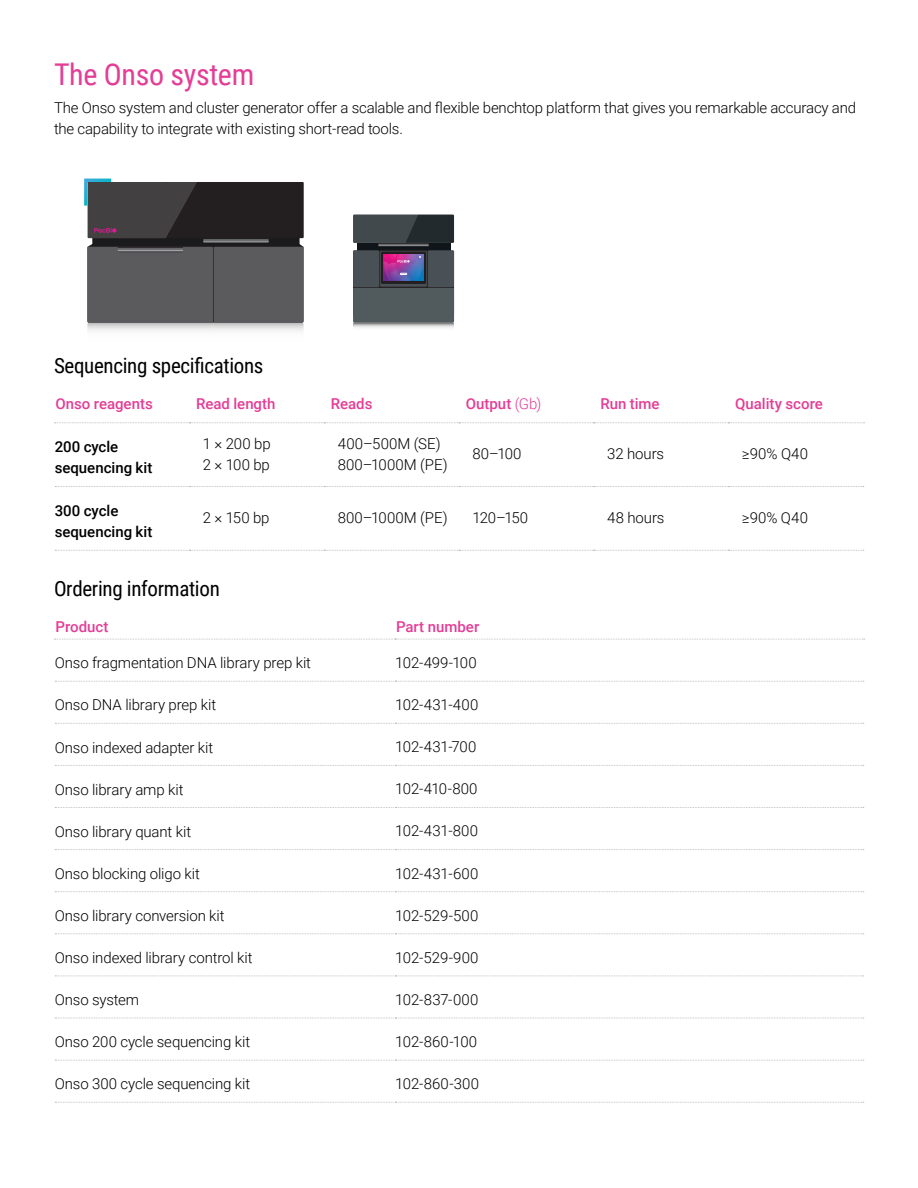
<style>
.page{position:relative;width:918px;height:1188px;background:#fff}
.page>*{position:absolute;margin:0;border:0;box-sizing:border-box;transform-origin:0 0}
.t1{font:30px "Roboto Condensed";letter-spacing:-.01em;color:#e43d96}
.t2{font:21px "Roboto Condensed";letter-spacing:-.015em;color:#000}
.t3{font:300 15px/21px "Roboto";letter-spacing:-.01em;color:#000}
.t4{font:500 15px "Roboto";color:#e43d96}
.t5{font:300 15px/21px "Roboto";letter-spacing:.01em;color:#000}
.t6{font:500 15px/21px "Roboto";color:#000}
.s1{font-weight:300}
</style>
<div class="page">
<svg style="left:84px;top:179px;width:220px;height:152px;background:#555456"></svg>
<div style="left:353px;top:251px;width:101px;height:65px;background:#2e2d2f"></div>
<div style="left:353px;top:288px;width:101px;height:35px;background:#515a5d"></div>
<div style="left:357px;top:243px;width:93px;height:8px;background:#101519"></div>
<div style="left:380px;top:250px;width:47px;height:37px;background:#495156"></div>
<div style="left:380px;top:250px;width:48px;height:37px;border:1px solid #231f20"></div>
<svg style="left:381px;top:252px;width:45px;height:32px"></svg>
<div style="left:428px;top:250px;width:26px;height:37px;background:#495156"></div>
<div style="left:353px;top:250px;width:26px;height:37px;background:#495156"></div>
<svg style="left:384px;top:254px;width:39px;height:27px"></svg>
<div style="left:353px;top:215px;width:101px;height:28px;background:#222a2e"></div>
<svg style="left:353px;top:215px;width:76px;height:32px"></svg>
<svg style="left:353px;top:323px;width:101px;height:5px"></svg>
<svg style="left:54px;top:422px;width:811px;height:1px"></svg>
<svg style="left:55px;top:486px;width:809px;height:1px"></svg>
<svg style="left:55px;top:550px;width:809px;height:1px"></svg>
<svg style="left:54px;top:639px;width:811px;height:1px"></svg>
<svg style="left:55px;top:681px;width:809px;height:1px"></svg>
<svg style="left:55px;top:723px;width:809px;height:1px"></svg>
<svg style="left:55px;top:765px;width:809px;height:1px"></svg>
<svg style="left:55px;top:807px;width:809px;height:1px"></svg>
<svg style="left:55px;top:849px;width:809px;height:1px"></svg>
<svg style="left:55px;top:891px;width:809px;height:1px"></svg>
<svg style="left:55px;top:933px;width:809px;height:1px"></svg>
<svg style="left:55px;top:976px;width:809px;height:1px"></svg>
<svg style="left:55px;top:1018px;width:809px;height:1px"></svg>
<svg style="left:55px;top:1060px;width:809px;height:1px"></svg>
<svg style="left:55px;top:1102px;width:809px;height:1px"></svg>
<h1 class="t1" style="left:54px;top:54px;width:202px">The Onso system</h1>
<p class="t3" style="left:54px;top:97px;width:804px">The Onso system and cluster generator offer a scalable and flexible benchtop platform that gives you remarkable accuracy and the capability to integrate with existing short-read tools.</p>
<h2 class="t2" style="left:54px;top:351px;width:211px">Sequencing specifications</h2>
<p class="t4" style="left:56px;top:393px;width:99px">Onso reagents</p>
<p class="t4" style="left:196px;top:393px;width:81px">Read length</p>
<p class="t4" style="left:331px;top:393px;width:43px">Reads</p>
<p class="t4" style="left:466px;top:393px;width:77px">Output <span class="s1">(Gb)</span></p>
<p class="t4" style="left:600px;top:393px;width:61px">Run time</p>
<p class="t4" style="left:735px;top:393px;width:89px">Quality score</p>
<p class="t6" style="left:55px;top:436px;width:99px">200 cycle sequencing kit</p>
<p class="t3" style="left:203px;top:432px;width:69px">1 × 200 bp<br>2 × 100 bp</p>
<p class="t5" style="left:338px;top:432px;width:111px">400–500M (SE)<br>800–1000M (PE)</p>
<p class="t3" style="left:472px;top:443px;width:51px">80–100</p>
<p class="t3" style="left:607px;top:443px;width:59px">32 hours</p>
<p class="t3" style="left:742px;top:443px;width:68px">≥90% Q40</p>
<p class="t6" style="left:55px;top:499px;width:99px">300 cycle sequencing kit</p>
<p class="t3" style="left:203px;top:506px;width:68px">2 × 150 bp</p>
<p class="t3" style="left:338px;top:506px;width:111px">800–1000M (PE)</p>
<p class="t3" style="left:472px;top:506px;width:57px">120–150</p>
<p class="t3" style="left:607px;top:506px;width:59px">48 hours</p>
<p class="t3" style="left:742px;top:506px;width:68px">≥90% Q40</p>
<h2 class="t2" style="left:54px;top:574px;width:167px">Ordering information</h2>
<p class="t4" style="left:56px;top:617px;width:55px">Product</p>
<p class="t4" style="left:396px;top:617px;width:85px">Part number</p>
<p class="t3" style="left:55px;top:652px;width:258px">Onso fragmentation DNA library prep kit</p>
<p class="t3" style="left:395px;top:652px;width:83px">102-499-100</p>
<p class="t3" style="left:55px;top:694px;width:163px">Onso DNA library prep kit</p>
<p class="t5" style="left:395px;top:694px;width:85px">102-431-400</p>
<p class="t3" style="left:55px;top:736px;width:160px">Onso indexed adapter kit</p>
<p class="t3" style="left:395px;top:736px;width:83px">102-431-700</p>
<p class="t3" style="left:55px;top:778px;width:130px">Onso library amp kit</p>
<p class="t3" style="left:395px;top:778px;width:84px">102-410-800</p>
<p class="t3" style="left:55px;top:820px;width:138px">Onso library quant kit</p>
<p class="t3" style="left:395px;top:820px;width:84px">102-431-800</p>
<p class="t3" style="left:55px;top:862px;width:147px">Onso blocking oligo kit</p>
<p class="t3" style="left:395px;top:862px;width:85px">102-431-600</p>
<p class="t3" style="left:55px;top:905px;width:171px">Onso library conversion kit</p>
<p class="t3" style="left:395px;top:904px;width:85px">102-529-500</p>
<p class="t3" style="left:55px;top:947px;width:199px">Onso indexed library control kit</p>
<p class="t3" style="left:395px;top:946px;width:85px">102-529-900</p>
<p class="t3" style="left:55px;top:989px;width:86px">Onso system</p>
<p class="t5" style="left:395px;top:988px;width:85px">102-837-000</p>
<p class="t3" style="left:55px;top:1031px;width:197px">Onso 200 cycle sequencing kit</p>
<p class="t3" style="left:395px;top:1031px;width:83px">102-860-100</p>
<p class="t3" style="left:55px;top:1073px;width:197px">Onso 300 cycle sequencing kit</p>
<p class="t3" style="left:395px;top:1073px;width:85px">102-860-300</p>
</div>
